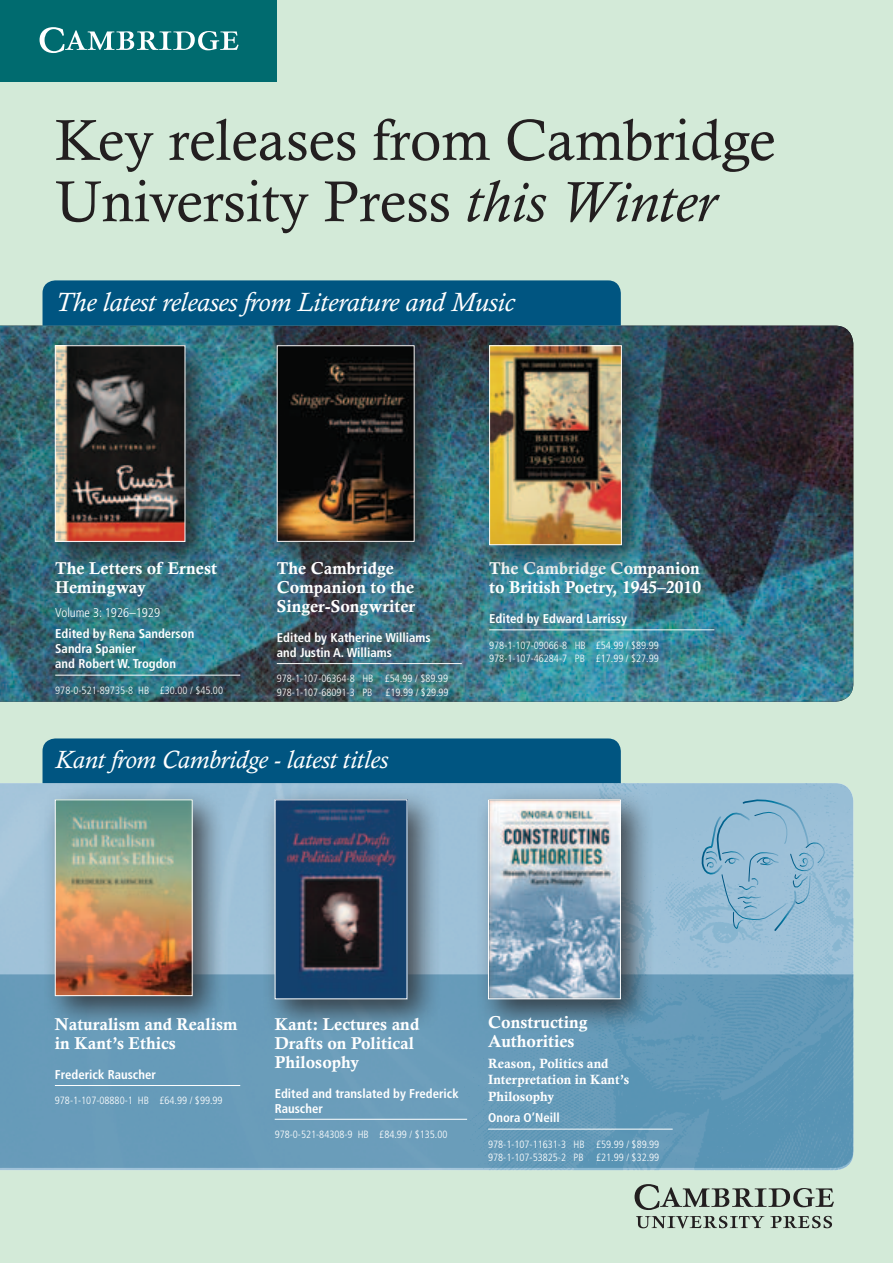
<style>
.page{position:relative;width:893px;height:1263px;background:#d3ead8}
.page>*{position:absolute;margin:0;border:0;box-sizing:border-box;transform-origin:0 0}
.t1{font:57.9px/61.3px "Calisto";color:#231f20}
.t2{font:italic 27px "Calisto";color:#fff}
.t3{font:italic 25.5px "Calisto";color:#fff}
.t4{font:700 17.25px/18.8px "Calisto";color:#fff}
.t5{font:700 13.5px/16.5px "Calisto";color:#fff}
.t6{font:700 condensed 12.75px/15px "Frutiger LTACE";color:#fff}
.t7{font:300 condensed 12.75px "Frutiger LTACE";color:#fff}
.t8{font:300 condensed 10.5px/13.5px "Frutiger LTACE";color:#fff}
.s1{font-style:italic}
</style>
<div class="page">
<img style="left:0;top:783px;width:455px;height:387px">
<img style="left:455px;top:783px;width:398px;height:387px">
<img style="left:0;top:326px;width:853px;height:376px">
<div style="left:43px;top:280px;width:578px;height:46px;background:#005581"></div>
<div style="left:43px;top:738px;width:578px;height:45px;background:#005581"></div>
<div style="left:0;top:0;width:276px;height:81px;background:#006b6f"></div>
<svg style="left:40px;top:27px;width:199px;height:26px"></svg>
<div style="left:41px;top:332px;width:179px;height:244px;background:#231f20;opacity:.75"></div>
<img style="left:57px;top:347px;width:126px;height:193px">
<div style="left:55px;top:345px;width:130px;height:197px;border:1px solid #fff"></div>
<div style="left:263px;top:332px;width:186px;height:244px;background:#231f20;opacity:.75"></div>
<img style="left:279px;top:347px;width:134px;height:193px">
<div style="left:277px;top:345px;width:138px;height:197px;border:1px solid #fff"></div>
<hr style="left:55px;top:675px;width:185px;height:1px;background:#fff">
<hr style="left:277px;top:663px;width:185px;height:1px;background:#fff">
<hr style="left:489px;top:629px;width:225px;height:1px;background:#fff">
<div style="left:476px;top:332px;width:180px;height:247px;background:#231f20;opacity:.75"></div>
<img style="left:491px;top:347px;width:129px;height:196px">
<div style="left:489px;top:345px;width:133px;height:200px;border:1px solid #fff"></div>
<svg style="left:635px;top:1184px;width:199px;height:26px"></svg>
<svg style="left:636px;top:1216px;width:128px;height:12px"></svg>
<svg style="left:770px;top:1216px;width:62px;height:12px"></svg>
<svg style="left:699px;top:797px;width:126px;height:135px;background:#91b9d3"></svg>
<svg style="left:0;top:974px;width:853px;height:194px;background:#659ab8"></svg>
<div style="left:41px;top:786px;width:186px;height:245px;background:#231f20;opacity:.75"></div>
<img style="left:57px;top:801px;width:134px;height:193px">
<div style="left:55px;top:799px;width:138px;height:197px;border:1px solid #fff"></div>
<div style="left:475px;top:786px;width:180px;height:247px;background:#231f20;opacity:.75"></div>
<img style="left:490px;top:801px;width:129px;height:196px">
<div style="left:488px;top:799px;width:133px;height:200px;border:1px solid #fff"></div>
<div style="left:261px;top:786px;width:181px;height:247px;background:#231f20;opacity:.75"></div>
<img style="left:277px;top:801px;width:128px;height:196px">
<hr style="left:55px;top:1085px;width:185px;height:1px;background:#fff">
<hr style="left:275px;top:1119px;width:192px;height:1px;background:#fff">
<hr style="left:488px;top:1129px;width:185px;height:1px;background:#fff">
<h1 class="t1" style="left:55px;top:109px;width:722px">Key releases from Cambridge<br>University Press <span class="s1">this Winter</span></h1>
<h2 class="t2" style="left:55px;top:286px;width:461px">The latest releases from Literature and Music</h2>
<h3 class="t4" style="left:55px;top:559px;width:163px">The Letters of Ernest<br>Hemingway</h3>
<p class="t7" style="left:55px;top:605px;width:106px">Volume 3: 1926–1929</p>
<p class="t6" style="left:55px;top:626px;width:141px">Edited by Rena Sanderson<br>Sandra Spanier<br>and Robert W. Trogdon</p>
<p class="t8" style="left:55px;top:684px;width:169px">978-0-521-89735-8 HB £30.00 / $45.00</p>
<h3 class="t4" style="left:277px;top:559px;width:140px">The Cambridge<br>Companion to the<br>Singer-Songwriter</h3>
<p class="t6" style="left:277px;top:630px;width:155px">Edited by Katherine Williams and Justin A. Williams</p>
<p class="t8" style="left:277px;top:672px;width:173px">978-1-107-06364-8 HB £54.99 / $89.99<br>978-1-107-68091-3 PB £19.99 / $29.99</p>
<h3 class="t3" style="left:55px;top:745px;width:334px">Kant from Cambridge - latest titles</h3>
<h3 class="t4" style="left:489px;top:559px;width:213px">The Cambridge Companion to British Poetry, 1945–2010</h3>
<p class="t6" style="left:489px;top:611px;width:139px">Edited by Edward Larrissy</p>
<p class="t8" style="left:489px;top:638px;width:171px">978-1-107-09066-8 HB £54.99 / $89.99<br>978-1-107-46284-7 PB £17.99 / $27.99</p>
<h3 class="t4" style="left:55px;top:1015px;width:184px">Naturalism and Realism in Kant’s Ethics</h3>
<p class="t6" style="left:55px;top:1067px;width:102px">Frederick Rauscher</p>
<p class="t8" style="left:55px;top:1094px;width:169px">978-1-107-08880-1 HB £64.99 / $99.99</p>
<h3 class="t4" style="left:275px;top:1015px;width:146px">Kant: Lectures and<br>Drafts on Political<br>Philosophy</h3>
<p class="t6" style="left:275px;top:1085px;width:185px">Edited and translated by Frederick<br>Rauscher</p>
<p class="t8" style="left:275px;top:1128px;width:174px">978-0-521-84308-9 HB £84.99 / $135.00</p>
<h3 class="t4" style="left:488px;top:1013px;width:101px">Constructing<br>Authorities</h3>
<p class="t5" style="left:488px;top:1055px;width:143px">Reason, Politics and<br>Interpretation in Kant’s<br>Philosophy</p>
<p class="t6" style="left:488px;top:1110px;width:73px">Onora O’Neill</p>
<p class="t8" style="left:488px;top:1138px;width:173px">978-1-107-11631-3 HB £59.99 / $89.99<br>978-1-107-53825-2 PB £21.99 / $32.99</p>
</div>
